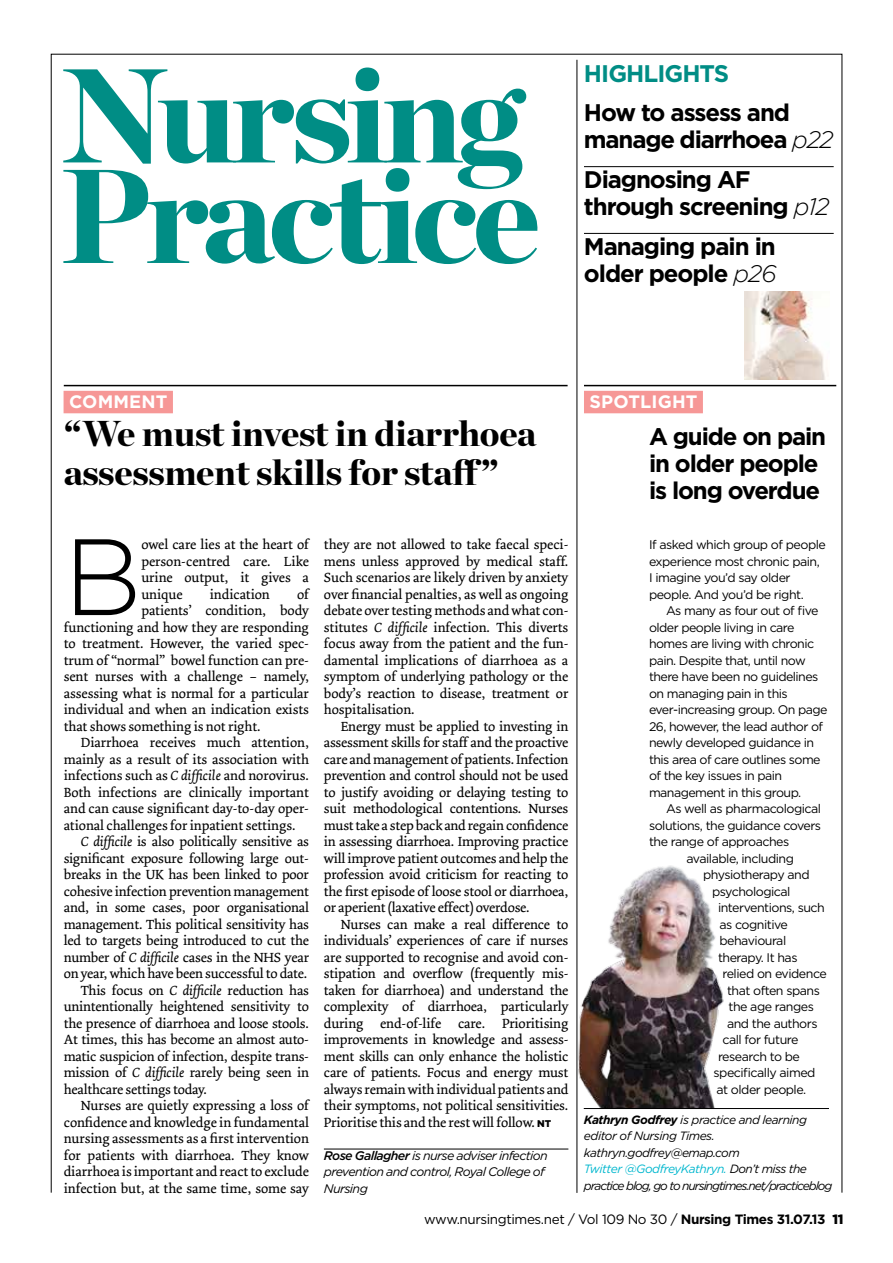
<style>
.page{position:relative;width:893px;height:1263px;background:#fff}
.page>*{position:absolute;margin:0;border:0;box-sizing:border-box;transform-origin:0 0}
.t1{font:900 133.5px/100.5px "Chronicle Display";letter-spacing:-.05em;color:#008d85}
.t2{font:300 108.3px "Gotham";color:#000}
.t3{font:900 36px/39px "Chronicle Display";letter-spacing:-.01em;color:#000}
.t4{font:700 24px/27px "Gotham";letter-spacing:-.05em;color:#000}
.t5{font:700 24px "Gotham";letter-spacing:-.04em;color:#008d85}
.t6{font:700 18px "Gotham";letter-spacing:.01em;color:#fff}
.t7{font:13.95px/16.5px "Dolly";letter-spacing:-.005em;color:#000;text-align:justify}
.t8{font:13.5px "Gotham";letter-spacing:-.03em;color:#000}
.t9{font:12.45px/16.5px "Gotham";letter-spacing:-.045em;color:#000}
.t10{font:italic 12.45px/16.5px "Gotham";letter-spacing:-.05em;color:#000}
.t11{font:italic 12px/16.5px "Gotham";letter-spacing:-.045em;color:#000}
.s1{font-weight:300;font-style:italic}
.s2{font-style:italic}
.s3{font-family:"Gotham";font-weight:900;font-size:9.75px}
.s4{font-weight:500}
.s5{font-weight:700}
.s6{color:#00b7ce}
.s7{font-weight:900}
</style>
<div class="page">
<hr style="left:577px;top:60px;width:1px;height:1133px;background:#000">
<img style="left:576px;top:846px;width:148px;height:262px">
<hr style="left:584px;top:1108px;width:245px;height:1px;background:#000">
<div style="left:64px;top:391px;width:109px;height:22px;background:#f69796"></div>
<hr style="left:64px;top:385px;width:504px;height:1px;background:#000">
<div style="left:584px;top:391px;width:119px;height:22px;background:#f69796"></div>
<hr style="left:324px;top:1149px;width:244px;height:1px;background:#000">
<img style="left:744px;top:292px;width:84px;height:87px">
<hr style="left:584px;top:385px;width:252px;height:1px;background:#000">
<hr style="left:584px;top:166px;width:250px;height:1px;background:#000">
<hr style="left:584px;top:233px;width:250px;height:1px;background:#000">
<h1 class="t1" style="left:60px;top:56px;width:483px">Nursing<br>Practice</h1>
<h3 class="t5" style="left:584px;top:57px;width:147px">HIGHLIGHTS</h3>
<h3 class="t4" style="left:584px;top:99px;width:251px">How to assess and manage diarrhoea <span class="s1">p22</span></h3>
<h3 class="t4" style="left:584px;top:166px;width:247px">Diagnosing AF through screening <span class="s1">p12</span></h3>
<h3 class="t4" style="left:584px;top:233px;width:194px">Managing pain in older people <span class="s1">p26</span></h3>
<p class="t6" style="left:69px;top:390px;width:100px">Comment</p>
<h3 class="t3" style="left:64px;top:412px;width:474px">“We must invest in diarrhoea assessment skills for staff”</h3>
<h2 class="t2" style="left:64px;top:508px;width:80px">B</h2>
<p class="t7" style="left:141px;top:536px;width:169px">owel care lies at the heart of person-centred care. Like urine output, it gives a unique</p>
<p class="t7" style="left:210px;top:586px;width:62px">indication</p>
<p class="t7" style="left:297px;top:586px;width:13px">of</p>
<p class="t7" style="left:141px;top:602px;width:169px">patients’ condition, body</p>
<p class="t7" style="left:64px;top:619px;width:247px">functioning and how they are responding</p>
<p class="t7" style="left:64px;top:635px;width:247px">to treatment. However, the varied spec-</p>
<p class="t7" style="left:64px;top:652px;width:247px">trum of “normal” bowel function can pre-</p>
<p class="t7" style="left:64px;top:668px;width:247px">sent nurses with a challenge – namely,</p>
<p class="t7" style="left:64px;top:685px;width:247px">assessing what is normal for a particular</p>
<p class="t7" style="left:64px;top:701px;width:247px">individual and when an indication exists</p>
<p class="t7" style="left:64px;top:718px;width:198px">that shows something is not right.</p>
<p class="t7" style="left:81px;top:734px;width:230px">Diarrhoea receives much attention,</p>
<p class="t7" style="left:64px;top:751px;width:247px">mainly as a result of its association with</p>
<p class="t7" style="left:64px;top:767px;width:247px">infections such as <span class="s2">C difficile</span> and norovirus.</p>
<p class="t7" style="left:64px;top:784px;width:247px">Both infections are clinically important</p>
<p class="t7" style="left:64px;top:800px;width:247px">and can cause significant day-to-day oper-</p>
<p class="t7" style="left:64px;top:817px;width:233px">ational challenges for inpatient settings.</p>
<p class="t7" style="left:81px;top:833px;width:230px"><span class="s2">C difficile</span> is also politically sensitive as</p>
<p class="t7" style="left:64px;top:850px;width:247px">significant exposure following large out-</p>
<p class="t7" style="left:64px;top:866px;width:247px">breaks in the UK has been linked to poor</p>
<p class="t7" style="left:64px;top:883px;width:247px">cohesive infection prevention management</p>
<p class="t7" style="left:64px;top:899px;width:247px">and, in some cases, poor organisational</p>
<p class="t7" style="left:64px;top:916px;width:247px">management. This political sensitivity has</p>
<p class="t7" style="left:64px;top:932px;width:247px">led to targets being introduced to cut the</p>
<p class="t7" style="left:64px;top:949px;width:247px">number of <span class="s2">C difficile</span> cases in the NHS year</p>
<p class="t7" style="left:64px;top:965px;width:245px">on year, which have been successful to date.</p>
<p class="t7" style="left:81px;top:982px;width:230px">This focus on <span class="s2">C difficile</span> reduction has</p>
<p class="t7" style="left:64px;top:998px;width:247px">unintentionally heightened sensitivity to</p>
<p class="t7" style="left:64px;top:1015px;width:247px">the presence of diarrhoea and loose stools.</p>
<p class="t7" style="left:64px;top:1031px;width:247px">At times, this has become an almost auto-</p>
<p class="t7" style="left:64px;top:1048px;width:247px">matic suspicion of infection, despite trans-</p>
<p class="t7" style="left:64px;top:1064px;width:247px">mission of <span class="s2">C difficile</span> rarely being seen in</p>
<p class="t7" style="left:64px;top:1081px;width:145px">healthcare settings today.</p>
<p class="t7" style="left:81px;top:1097px;width:230px">Nurses are quietly expressing a loss of</p>
<p class="t7" style="left:64px;top:1114px;width:247px">confidence and knowledge in fundamental</p>
<p class="t7" style="left:64px;top:1130px;width:247px">nursing assessments as a first intervention</p>
<p class="t7" style="left:64px;top:1147px;width:247px">for patients with diarrhoea. They know</p>
<p class="t7" style="left:64px;top:1163px;width:247px">diarrhoea is important and react to exclude</p>
<p class="t7" style="left:64px;top:1180px;width:247px">infection but, at the same time, some say</p>
<p class="t7" style="left:324px;top:536px;width:246px">they are not allowed to take faecal speci&shy;mens unless approved by medical staff.<br>Such scenarios are likely driven by anxiety over financial penalties, as well as ongoing debate over testing methods and what con&shy;stitutes <span class="s2">C difficile</span> infection. This diverts focus away from the patient and the fun&shy;damental implications of diarrhoea as a symptom of underlying pathology or the body’s reaction to disease, treatment or hospitalisation.</p>
<p class="t7" style="left:324px;top:718px;width:246px;text-indent:17px">Energy must be applied to investing in assessment skills for staff and the proactive care and management of patients. Infection prevention and control should not be used to justify avoiding or delaying testing to suit methodological contentions. Nurses must take a step back and regain confidence in assessing diarrhoea. Improving practice will improve patient outcomes and help the profession avoid criticism for reacting to the first episode of loose stool or diarrhoea, or aperient (laxative effect) overdose.</p>
<p class="t7" style="left:324px;top:916px;width:246px;text-indent:17px">Nurses can make a real difference to individuals’ experiences of care if nurses are supported to recognise and avoid con&shy;stipation and overflow (frequently mis&shy;taken for diarrhoea) and understand the complexity of diarrhoea, particularly during end-of-life care. Prioritising improvements in knowledge and assess&shy;ment skills can only enhance the holistic care of patients. Focus and energy must always remain with individual patients and their symptoms, not political sensitivities.<br>Prioritise this and the rest will follow. <span class="s3">NT</span></p>
<p class="t10" style="left:324px;top:1147px;width:225px"><span class="s4">Rose Gallagher</span> is nurse adviser infection prevention and control, Royal College of<br>Nursing</p>
<p class="t6" style="left:589px;top:390px;width:108px">SPOTLIGHT</p>
<h3 class="t4" style="left:649px;top:423px;width:179px">A guide on pain in older people is long overdue</h3>
<p class="t9" style="left:649px;top:536px;width:178px">If asked which group of people experience most chronic pain,<br>I imagine you’d say older people. And you’d be right.</p>
<p class="t9" style="left:649px;top:602px;width:180px;text-indent:17px">As many as four out of five older people living in care homes are living with chronic pain. Despite that, until now there have been no guidelines on managing pain in this ever-increasing group. On page<br>26, however, the lead author of newly developed guidance in this area of care outlines some of the key issues in pain management in this group.</p>
<p class="t9" style="left:666px;top:800px;width:157px">As well as pharmacological</p>
<p class="t9" style="left:649px;top:817px;width:174px">solutions, the guidance covers</p>
<p class="t9" style="left:649px;top:833px;width:142px">the range of approaches</p>
<p class="t9" style="left:686px;top:850px;width:109px">available, including</p>
<p class="t9" style="left:703px;top:866px;width:108px">physiotherapy and</p>
<p class="t9" style="left:712px;top:883px;width:80px">psychological</p>
<p class="t9" style="left:718px;top:899px;width:108px">interventions, such</p>
<p class="t9" style="left:719px;top:916px;width:70px">as cognitive</p>
<p class="t9" style="left:719px;top:932px;width:68px">behavioural</p>
<p class="t9" style="left:718px;top:948px;width:81px">therapy. It has</p>
<p class="t9" style="left:722px;top:965px;width:106px">relied on evidence</p>
<p class="t9" style="left:727px;top:981px;width:94px">that often spans</p>
<p class="t9" style="left:728px;top:998px;width:87px">the age ranges</p>
<p class="t9" style="left:727px;top:1014px;width:92px">and the authors</p>
<p class="t9" style="left:722px;top:1031px;width:77px">call for future</p>
<p class="t9" style="left:718px;top:1047px;width:83px">research to be</p>
<p class="t9" style="left:713px;top:1064px;width:104px">specifically aimed</p>
<p class="t9" style="left:716px;top:1080px;width:91px">at older people.</p>
<p class="t11" style="left:584px;top:1111px;width:250px"><span class="s5">Kathryn Godfrey</span> is practice and learning editor of Nursing Times. kathryn.godfrey@emap.com<br><span class="s6">Twitter @GodfreyKathryn.</span> Don’t miss the practice blog, go to nursingtimes.net/practiceblog</p>
<p class="t8" style="left:424px;top:1211px;width:421px">www.nursingtimes.net / Vol 109 No 30 / <span class="s5">Nursing Times 31.07.13</span> <span class="s7">11</span></p>
</div>
